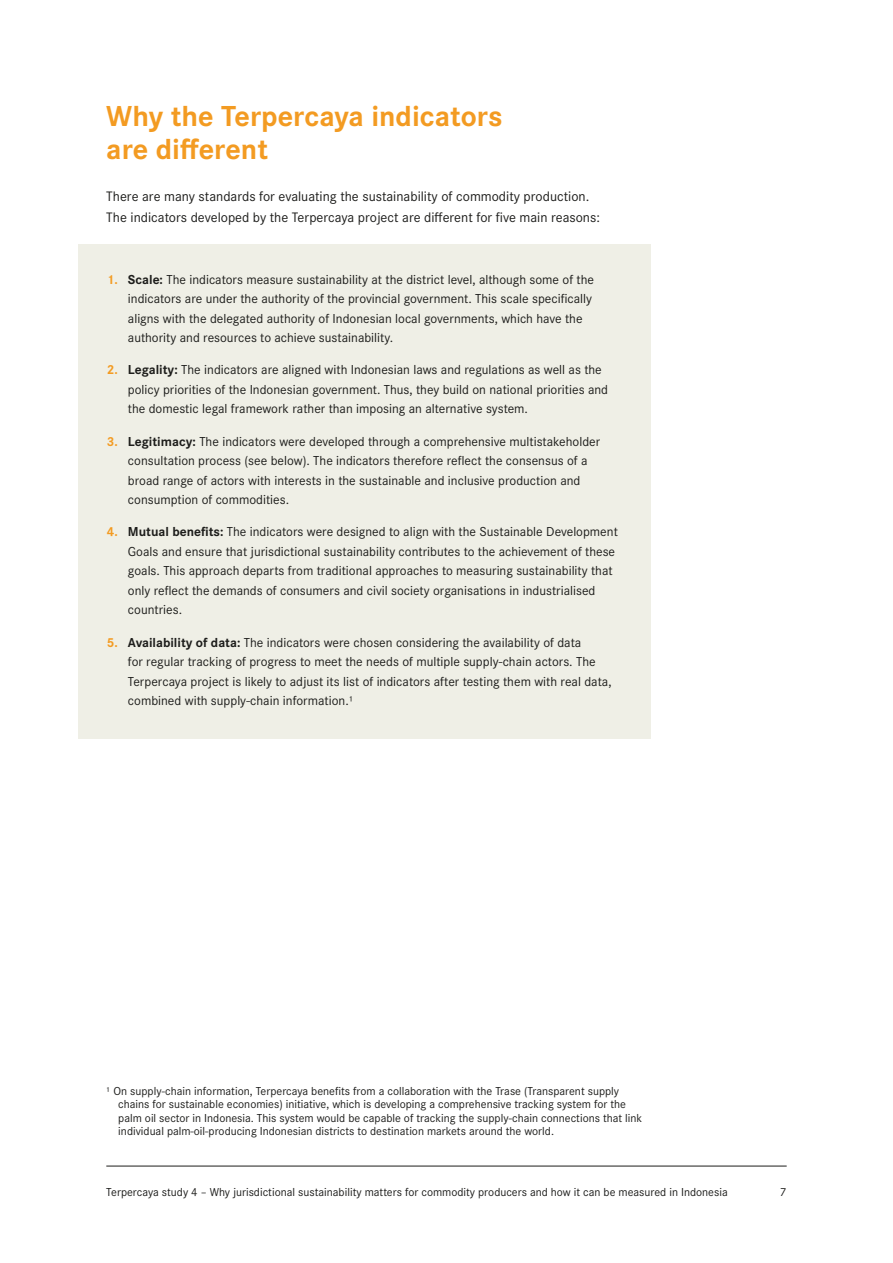
<style>
.page{position:relative;width:893px;height:1263px;background:#fff}
.page>*{position:absolute;margin:0;border:0;box-sizing:border-box;transform-origin:0 0}
.t1{font:700 30px/33px "Corporate S";color:#f39b22}
.t2{font:14.25px/20.2px "Corporate S";color:#1d1d1b}
.t3{font:13.5px/19.5px "Corporate S";color:#1d1d1b}
.t4{font:12px/13.5px "Corporate S";color:#1d1d1b}
.s1{font-weight:700;color:#f39b22}
.s2{font-weight:700}
</style>
<div class="page">
<hr style="left:106px;top:1166px;width:681px;height:1px;background:#1d1d1b">
<div style="left:78px;top:244px;width:573px;height:494px;background:#efefe6"></div>
<h1 class="t1" style="left:106px;top:99px;width:398px">Why the Terpercaya indicators are different</h1>
<p class="t2" style="left:106px;top:186px;width:495px">There are many standards for evaluating the sustainability of commodity production.<br>The indicators developed by the Terpercaya project are different for five main reasons:</p>
<p class="t3" style="left:128px;top:269px;width:468px;text-indent:-21px"><span class="s1">1.</span> <span class="s2">Scale:</span> The indicators measure sustainability at the district level, although some of the indicators are under the authority of the provincial government. This scale specifically aligns with the delegated authority of Indonesian local governments, which have the authority and resources to achieve sustainability.</p>
<p class="t3" style="left:128px;top:360px;width:482px;text-indent:-21px"><span class="s1">2.</span> <span class="s2">Legality:</span> The indicators are aligned with Indonesian laws and regulations as well as the policy priorities of the Indonesian government. Thus, they build on national priorities and the domestic legal framework rather than imposing an alternative system.</p>
<p class="t3" style="left:128px;top:431px;width:474px;text-indent:-21px"><span class="s1">3.</span> <span class="s2">Legitimacy:</span> The indicators were developed through a comprehensive multistakeholder consultation process (see below). The indicators therefore reflect the consensus of a broad range of actors with interests in the sustainable and inclusive production and consumption of commodities.</p>
<p class="t3" style="left:128px;top:522px;width:491px;text-indent:-21px"><span class="s1">4.</span> <span class="s2">Mutual benefits:</span> The indicators were designed to align with the Sustainable Development Goals and ensure that jurisdictional sustainability contributes to the achievement of these goals. This approach departs from traditional approaches to measuring sustainability that only reflect the demands of consumers and civil society organisations in industrialised countries.</p>
<p class="t3" style="left:128px;top:632px;width:485px;text-indent:-21px"><span class="s1">5.</span> <span class="s2">Availability of data:</span> The indicators were chosen considering the availability of data<br>for regular tracking of progress to meet the needs of multiple supply-chain actors. The Terpercaya project is likely to adjust its list of indicators after testing them with real data, combined with supply-chain information.¹</p>
<p class="t4" style="left:118px;top:1084px;width:526px;text-indent:-12px">¹ On supply-chain information, Terpercaya benefits from a collaboration with the Trase (Transparent supply chains for sustainable economies) initiative, which is developing a comprehensive tracking system for the palm oil sector in Indonesia. This system would be capable of tracking the supply-chain connections that link individual palm-oil-producing Indonesian districts to destination markets around the world.</p>
<p class="t4" style="left:106px;top:1184px;width:623px">Terpercaya study 4 – Why jurisdictional sustainability matters for commodity producers and how it can be measured in Indonesia</p>
<p class="t4" style="left:780px;top:1184px;width:8px">7</p>
</div>
